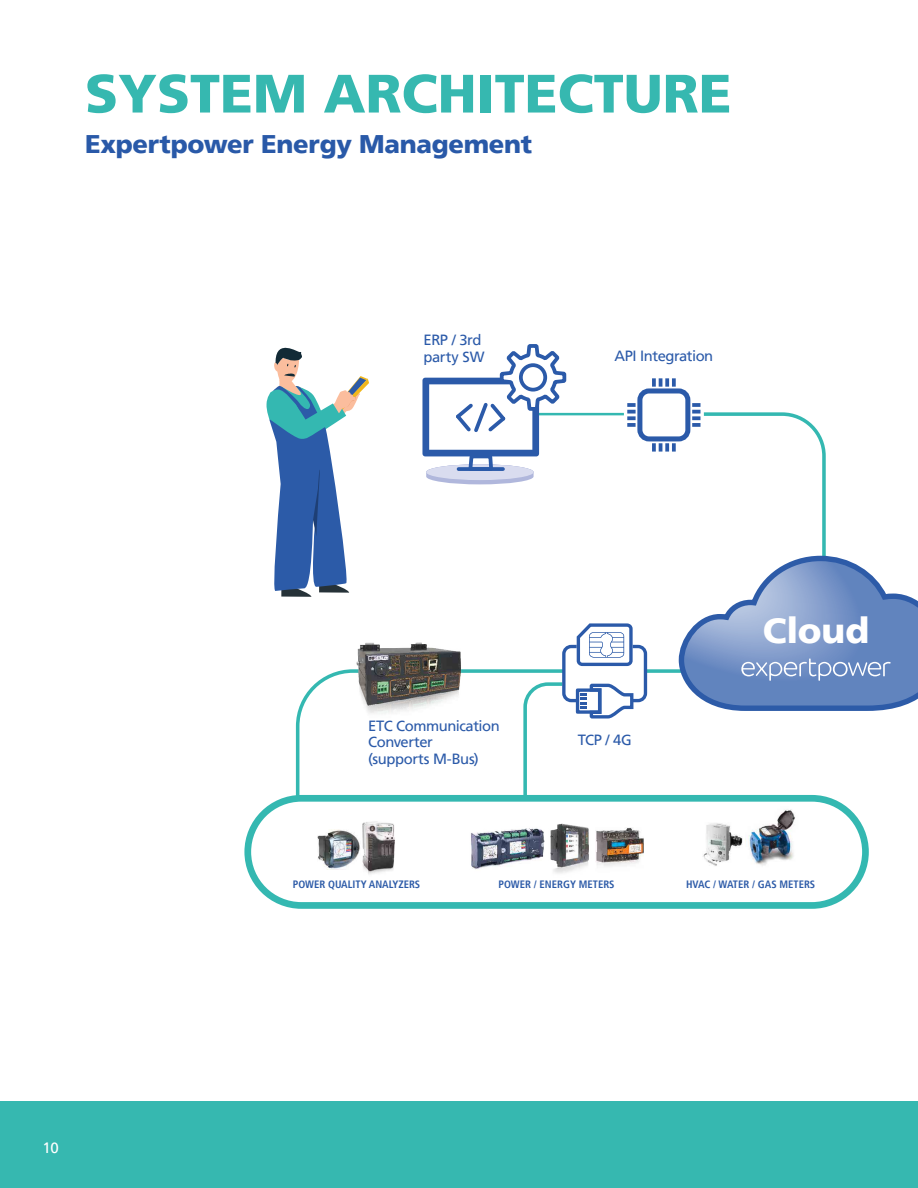
<style>
.page{position:relative;width:918px;height:1188px;background:#fff}
.page>*{position:absolute;margin:0;border:0;box-sizing:border-box;transform-origin:0 0}
.t1{font:900 54px "Frutiger LT";color:#36b8b0}
.t2{font:900 35.55px "Frutiger LT";letter-spacing:-.005em;color:#fff}
.t3{font:900 25.5px "Frutiger LT";letter-spacing:-.01em;color:#2959a8}
.t4{font:15px "Frutiger LT";color:#fff}
.t5{font:14.7px/16.5px "Frutiger LT";letter-spacing:-.03em;color:#2b5aa9}
.t6{font:700 condensed 10.65px "Frutiger LT";color:#2d5ba8}
</style>
<div class="page">
<div style="left:0;top:1101px;width:918px;height:87px;background:#36b8b0"></div>
<hr style="left:536px;top:413px;width:88px;height:2px;background:#34b8b1">
<svg style="left:295px;top:644px;width:357px;height:151px"></svg>
<div style="left:564px;top:647px;width:81px;height:54px;background:#fff;border-radius:7px"></div>
<div style="left:562px;top:645px;width:85px;height:57px;border:3px solid #2b5aa9;border-radius:7px"></div>
<svg style="left:574px;top:683px;width:61px;height:37px"></svg>
<svg style="left:575px;top:623px;width:59px;height:44px"></svg>
<img style="left:354px;top:642px;width:110px;height:77px">
<div style="left:244px;top:795px;width:625px;height:114px;border:7px solid #34b8b1;border-radius:54px"></div>
<img style="left:748px;top:809px;width:47px;height:57px">
<img style="left:703px;top:823px;width:39px;height:43px">
<img style="left:595px;top:828px;width:49px;height:38px">
<img style="left:471px;top:828px;width:73px;height:42px">
<img style="left:550px;top:823px;width:39px;height:50px">
<img style="left:317px;top:829px;width:43px;height:41px">
<img style="left:362px;top:821px;width:33px;height:53px">
<div style="left:637px;top:388px;width:53px;height:53px;border:5px solid #2b5aa9;border-radius:9px"></div>
<svg style="left:652px;top:378px;width:24px;height:9px"></svg>
<svg style="left:652px;top:403px;width:266px;height:308px"></svg>
<svg style="left:627px;top:403px;width:9px;height:24px"></svg>
<svg style="left:422px;top:344px;width:146px;height:141px"></svg>
<div style="left:521px;top:365px;width:24px;height:25px;background:#fff;border-radius:50%"></div>
<div style="left:519px;top:363px;width:28px;height:29px;border:4px solid #2b5aa9;border-radius:50%"></div>
<svg style="left:266px;top:347px;width:103px;height:250px"></svg>
<h1 class="t1" style="left:85px;top:61px;width:648px">SYSTEM ARCHITECTURE</h1>
<h3 class="t3" style="left:85px;top:129px;width:449px">Expertpower Energy Management</h3>
<p class="t5" style="left:424px;top:332px;width:62px">ERP / 3rd party SW</p>
<p class="t5" style="left:614px;top:348px;width:100px">API Integration</p>
<p class="t5" style="left:368px;top:717px;width:133px">ETC Communication<br>Converter<br>(supports M-Bus)</p>
<p class="t5" style="left:578px;top:732px;width:56px">TCP / 4G</p>
<h2 class="t2" style="left:763px;top:610px;width:108px">Cloud</h2>
<p class="t6" style="left:293px;top:878px;width:129px">POWER QUALITY ANALYZERS</p>
<p class="t6" style="left:499px;top:878px;width:118px">POWER / ENERGY METERS</p>
<p class="t6" style="left:686px;top:878px;width:131px">HVAC / WATER / GAS METERS</p>
<p class="t4" style="left:43px;top:1139px;width:18px">10</p>
</div>
